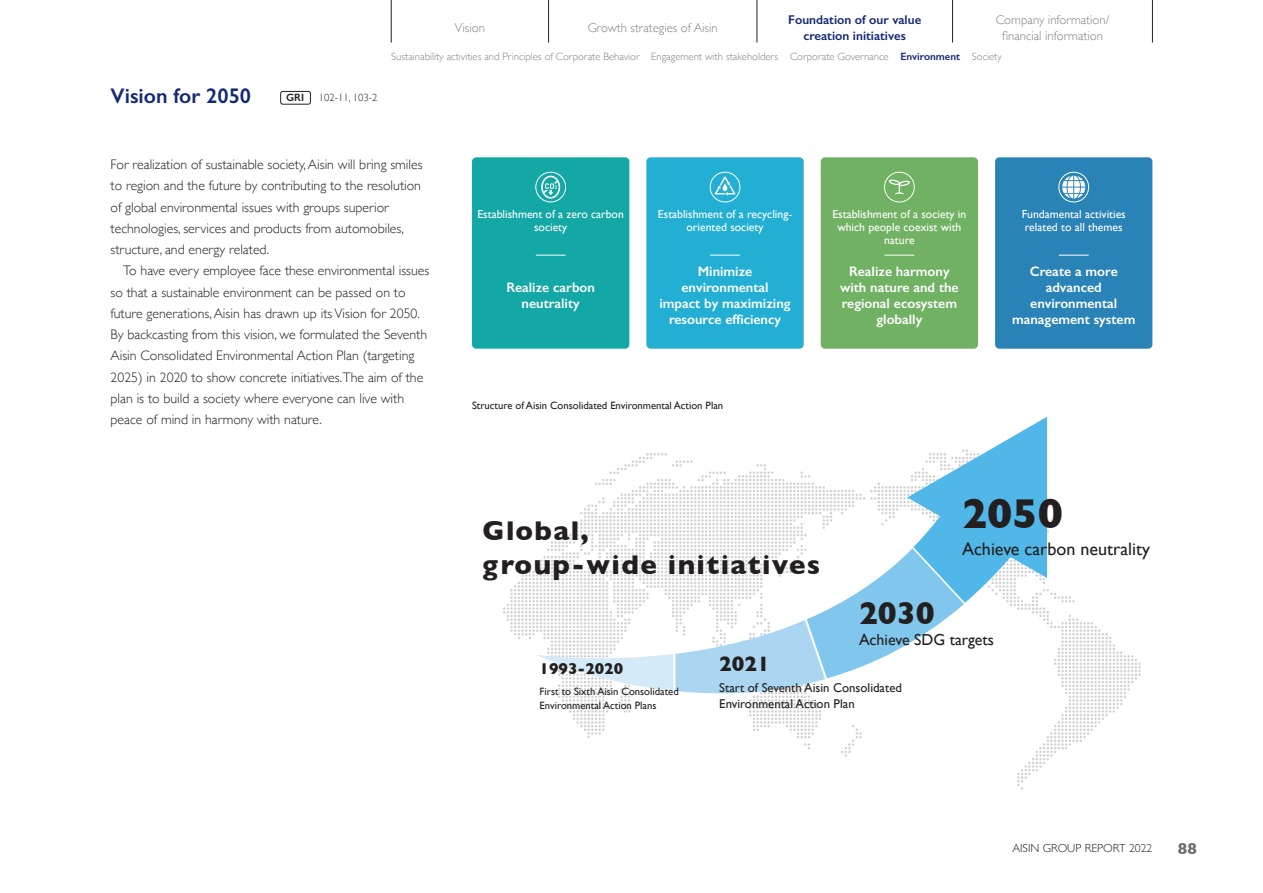
<style>
.page{position:relative;width:1263px;height:893px;background:#fff}
.page>*{position:absolute;margin:0;border:0;box-sizing:border-box;transform-origin:0 0}
.t1{font:700 42.45px "Gill Sans";color:#231f20}
.t2{font:700 31.95px "Gill Sans";color:#231f20}
.t3{font:700 27.6px/34px "Gill Sans";letter-spacing:.05em;color:#231f20}
.t4{font:600 21.3px "Gill Sans";color:#142975}
.t5{font:700 21.3px "Gill Sans";color:#231f20}
.t6{font:18px "Gill Sans";color:#231f20}
.t7{font:15.9px "Gill Sans";color:#231f20}
.t8{font:700 15.9px "Gill Sans";color:#231f20}
.t9{font:700 15.9px "Gill Sans";color:#6c6d70}
.t10{font:300 13.8px/21.3px "Gill Sans";color:#231f20}
.t11{font:600 13.8px/15.9px "Gill Sans";color:#fff;text-align:center}
.t12{font:300 12.75px/15.9px "Gill Sans";color:#808285;text-align:center}
.t13{font:12.75px/15.9px "Gill Sans";color:#231f20}
.t14{font:600 12.75px/15.9px "Gill Sans";color:#142975;text-align:center}
.t15{font:11.7px/12.8px "Gill Sans";color:#fff;text-align:center}
.t16{font:300 11.7px "Gill Sans";color:#231f20}
.t17{font:300 10.65px "Gill Sans";color:#808285}
.t18{font:10.65px/13.8px "Gill Sans";color:#231f20}
.t19{font:300 10.65px "Gill Sans";color:#231f20}
.t20{font:600 10.65px "Gill Sans";color:#231f20}
.s1{font-weight:600;color:#142975}
</style>
<div class="page">
<svg style="left:503px;top:417px;width:638px;height:373px"></svg>
<div style="left:472px;top:157px;width:157px;height:192px;background:#13a7a5;border-radius:4px"></div>
<div style="left:535px;top:172px;width:31px;height:30px;border:1px solid #fff;border-radius:50%"></div>
<svg style="left:541px;top:176px;width:19px;height:23px"></svg>
<hr style="left:536px;top:255px;width:30px;height:1px;background:#fff">
<div style="left:821px;top:157px;width:157px;height:192px;background:#71b164;border-radius:4px"></div>
<div style="left:884px;top:172px;width:31px;height:30px;border:1px solid #fff;border-radius:50%"></div>
<svg style="left:889px;top:180px;width:21px;height:15px"></svg>
<hr style="left:884px;top:255px;width:30px;height:1px;background:#fff">
<div style="left:995px;top:157px;width:157px;height:192px;background:#2a83b7;border-radius:4px"></div>
<div style="left:1058px;top:172px;width:31px;height:30px;border:1px solid #fff;border-radius:50%"></div>
<svg style="left:1062px;top:176px;width:23px;height:23px"></svg>
<hr style="left:1059px;top:255px;width:30px;height:1px;background:#fff">
<div style="left:646px;top:157px;width:158px;height:192px;background:#23afd4;border-radius:4px"></div>
<div style="left:710px;top:172px;width:30px;height:30px;border:1px solid #fff;border-radius:50%"></div>
<svg style="left:715px;top:176px;width:20px;height:19px"></svg>
<hr style="left:710px;top:255px;width:30px;height:1px;background:#fff">
<div style="left:280px;top:91px;width:31px;height:13px;border:1px solid #231f20;border-radius:2px"></div>
<hr style="left:757px;top:0;width:1px;height:43px;background:#231f20">
<hr style="left:548px;top:0;width:1px;height:43px;background:#231f20">
<hr style="left:391px;top:0;width:1px;height:43px;background:#231f20">
<hr style="left:952px;top:0;width:1px;height:43px;background:#231f20">
<hr style="left:1152px;top:0;width:1px;height:43px;background:#231f20">
<p class="t12" style="left:455px;top:19px;width:32px">Vision</p>
<p class="t12" style="left:588px;top:19px;width:132px">Growth strategies of Aisin</p>
<p class="t14" style="left:788px;top:12px;width:135px">Foundation of our value creation initiatives</p>
<p class="t12" style="left:996px;top:11px;width:115px">Company information/ financial information</p>
<h3 class="t4" style="left:111px;top:83px;width:142px">Vision for 2050</h3>
<p class="t20" style="left:286px;top:91px;width:20px">GRI</p>
<p class="t19" style="left:319px;top:90px;width:60px">102-11, 103-2</p>
<p class="t17" style="left:391px;top:48px;width:612px">Sustainability activities and Principles of Corporate Behavior Engagement with stakeholders Corporate Governance <span class="s1">Environment</span> Society</p>
<p class="t10" style="left:111px;top:153px;width:314px">For realization of sustainable society, Aisin will bring smiles to region and the future by contributing to the resolution of global environmental issues with groups superior technologies, services and products from automobiles, structure, and energy related.</p>
<p class="t10" style="left:111px;top:259px;width:320px;text-indent:13px">To have every employee face these environmental issues so that a sustainable environment can be passed on to future generations, Aisin has drawn up its Vision for 2050.<br>By backcasting from this vision, we formulated the Seventh Aisin Consolidated Environmental Action Plan (targeting 2025) in 2020 to show concrete initiatives.The aim of the plan is to build a society where everyone can live with peace of mind in harmony with nature.</p>
<p class="t15" style="left:477px;top:208px;width:148px">Establishment of a zero carbon society</p>
<p class="t15" style="left:832px;top:208px;width:135px">Establishment of a society in which people coexist with nature</p>
<p class="t15" style="left:1022px;top:208px;width:106px;text-align:left">Fundamental activities related to all themes</p>
<p class="t15" style="left:658px;top:208px;width:136px">Establishment of a recycling&shy;oriented society</p>
<p class="t11" style="left:506px;top:280px;width:90px">Realize carbon neutrality</p>
<p class="t11" style="left:659px;top:264px;width:133px">Minimize environmental impact by maximizing resource efficiency</p>
<p class="t18" style="left:472px;top:398px;width:253px">Structure of Aisin Consolidated Environmental Action Plan</p>
<p class="t11" style="left:840px;top:264px;width:120px">Realize harmony with nature and the regional ecosystem globally</p>
<p class="t11" style="left:1012px;top:264px;width:125px">Create a more advanced environmental management system</p>
<h3 class="t3" style="left:483px;top:513px;width:339px">Global,<br>group-wide initiatives</h3>
<h2 class="t2" style="left:859px;top:588px;width:77px">2030</h2>
<h1 class="t1" style="left:962px;top:480px;width:103px">2050</h1>
<h3 class="t6" style="left:962px;top:538px;width:189px">Achieve carbon neutrality</h3>
<p class="t8" style="left:540px;top:656px;width:85px">1993-2020</p>
<p class="t18" style="left:540px;top:684px;width:141px">First to Sixth Aisin Consolidated<br>Environmental Action Plans</p>
<p class="t7" style="left:859px;top:630px;width:137px">Achieve SDG targets</p>
<p class="t13" style="left:719px;top:680px;width:184px">Start of Seventh Aisin Consolidated<br>Environmental Action Plan</p>
<h3 class="t5" style="left:719px;top:646px;width:52px">2021</h3>
<p class="t16" style="left:1012px;top:839px;width:142px">AISIN GROUP REPORT 2022</p>
<p class="t9" style="left:1178px;top:836px;width:20px">88</p>
</div>
